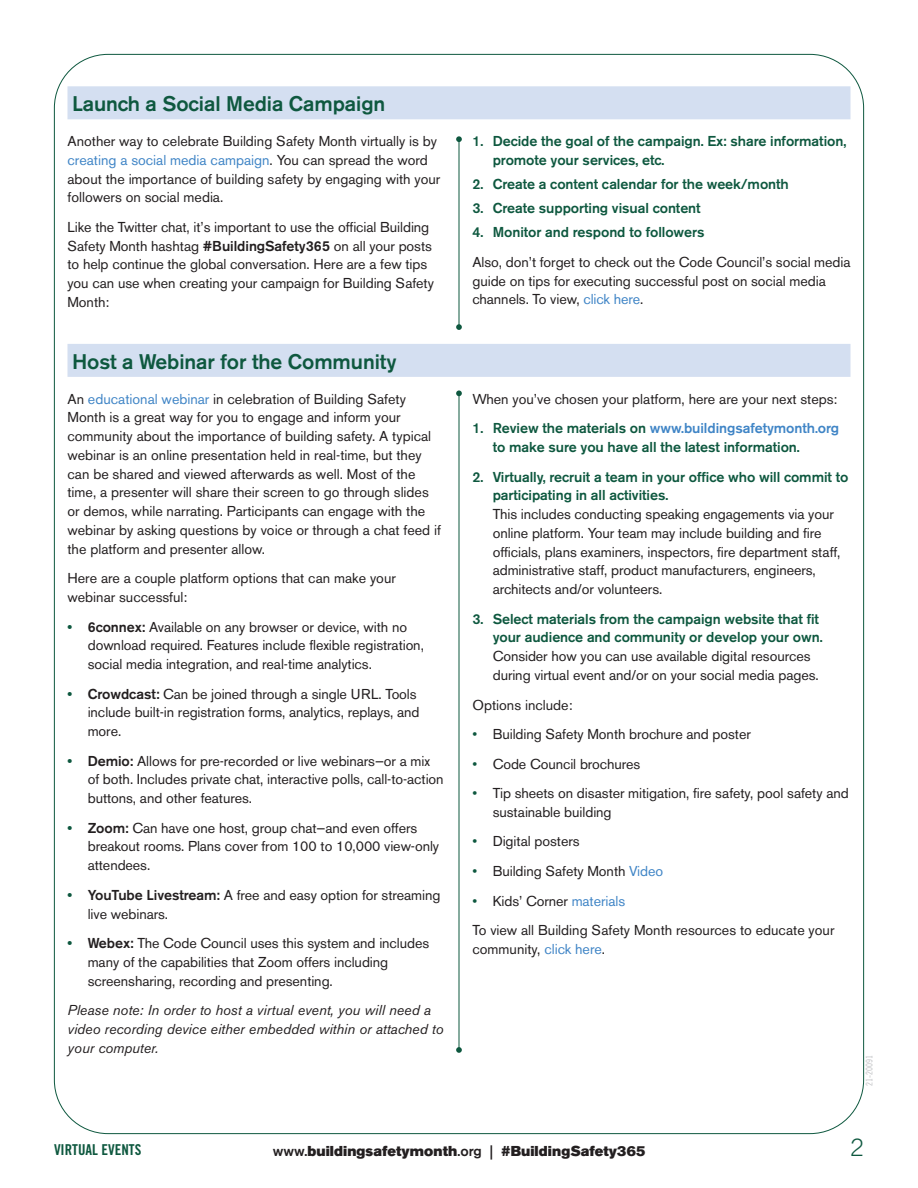
<style>
.page{position:relative;width:918px;height:1188px;background:#fff}
.page>*{position:absolute;margin:0;border:0;box-sizing:border-box;transform-origin:0 0}
.t1{font:300 24px "Trade Gothic LT Std";color:#0e583f}
.t2{font:500 21px "Akzidenz Grotesk BE";letter-spacing:-.005em;color:#0e583f}
.t3{font:15px "Trade Gothic LT Std Bd Cn 20";color:#0e583f}
.t4{font:14.25px/18.8px "Akzidenz Grotesk BE";letter-spacing:-.005em;color:#231f20}
.t5{font:500 14.25px/18.8px "Akzidenz Grotesk BE";letter-spacing:-.005em;color:#0e583f}
.t6{font:italic 14.25px/18.8px "Akzidenz Grotesk BE";color:#231f20}
.t7{font:14.25px "Akzidenz Grotesk BE Super";letter-spacing:.005em;color:#231f20}
.t8{font:9px "Trade Gothic LT Std Cn 18";color:#bcbdc0}
.s1{color:#4085c6}
.s2{font-weight:500}
.s3{font-weight:500;color:#0e583f}
.s4{color:#0e583f}
.s5{font-family:"Akzidenz Grotesk BE";font-weight:500}
</style>
<div class="page">
<div style="left:68px;top:86px;width:782px;height:33px;background:#d4dff1"></div>
<div style="left:68px;top:344px;width:782px;height:33px;background:#d4dff1"></div>
<hr style="left:459px;top:393px;width:1px;height:657px;background:#0e583f">
<svg style="left:456px;top:390px;width:6px;height:6px"></svg>
<svg style="left:456px;top:1047px;width:6px;height:6px"></svg>
<hr style="left:459px;top:139px;width:1px;height:188px;background:#0e583f">
<svg style="left:456px;top:136px;width:6px;height:6px"></svg>
<svg style="left:456px;top:324px;width:6px;height:6px"></svg>
<h2 class="t2" style="left:72px;top:91px;width:315px">Launch a Social Media Campaign</h2>
<p class="t4" style="left:68px;top:132px;width:374px">Another way to celebrate Building Safety Month virtually is by <span class="s1">creating a social media campaign</span>. You can spread the word about the importance of building safety by engaging with your followers on social media.</p>
<p class="t4" style="left:68px;top:218px;width:368px">Like the Twitter chat, it’s important to use the official Building Safety Month hashtag <span class="s2">#BuildingSafety365</span> on all your posts to help continue the global conversation. Here are a few tips you can use when creating your campaign for Building Safety Month:</p>
<h2 class="t2" style="left:72px;top:348px;width:326px">Host a Webinar for the Community</h2>
<p class="t4" style="left:68px;top:389px;width:375px">An <span class="s1">educational webinar</span> in celebration of Building Safety Month is a great way for you to engage and inform your community about the importance of building safety. A typical webinar is an online presentation held in real-time, but they can be shared and viewed afterwards as well. Most of the time, a presenter will share their screen to go through slides or demos, while narrating. Participants can engage with the webinar by asking questions by voice or through a chat feed if the platform and presenter allow.</p>
<p class="t4" style="left:68px;top:569px;width:330px">Here are a couple platform options that can make your webinar successful:</p>
<p class="t4" style="left:88px;top:617px;width:338px;text-indent:-20px"><span class="s3">•</span> <span class="s2">6connex:</span> Available on any browser or device, with no download required. Features include flexible registration, social media integration, and real-time analytics.</p>
<p class="t4" style="left:88px;top:684px;width:333px;text-indent:-20px"><span class="s3">•</span> <span class="s2">Crowdcast:</span> Can be joined through a single URL. Tools include built-in registration forms, analytics, replays, and more.</p>
<p class="t4" style="left:88px;top:751px;width:357px;text-indent:-20px"><span class="s3">•</span> <span class="s2">Demio:</span> Allows for pre-recorded or live webinars—or a mix of both. Includes private chat, interactive polls, call-to-action buttons, and other features.</p>
<p class="t4" style="left:88px;top:818px;width:353px;text-indent:-20px"><span class="s3">•</span> <span class="s2">Zoom:</span> Can have one host, group chat—and even offers breakout rooms. Plans cover from 100 to 10,000 view-only attendees.</p>
<p class="t4" style="left:88px;top:885px;width:354px;text-indent:-20px"><span class="s3">•</span> <span class="s2">YouTube Livestream:</span> A free and easy option for streaming live webinars.</p>
<p class="t4" style="left:88px;top:934px;width:343px;text-indent:-20px"><span class="s3">•</span> <span class="s2">Webex:</span> The Code Council uses this system and includes many of the capabilities that Zoom offers including screensharing, recording and presenting.</p>
<p class="t6" style="left:68px;top:1001px;width:377px">Please note: In order to host a virtual event, you will need a video recording device either embedded within or attached to your computer.</p>
<p class="t5" style="left:493px;top:132px;width:355px;text-indent:-20px">1. Decide the goal of the campaign. Ex: share information, promote your services, etc.</p>
<p class="t5" style="left:472px;top:175px;width:318px">2. Create a content calendar for the week/month</p>
<p class="t5" style="left:472px;top:199px;width:230px">3. Create supporting visual content</p>
<p class="t5" style="left:472px;top:223px;width:234px">4. Monitor and respond to followers</p>
<p class="t4" style="left:472px;top:253px;width:380px">Also, don’t forget to check out the Code Council’s social media guide on tips for executing successful post on social media channels. To view, <span class="s1">click here</span>.</p>
<p class="t4" style="left:472px;top:389px;width:366px">When you’ve chosen your platform, here are your next steps:</p>
<p class="t5" style="left:493px;top:419px;width:348px;text-indent:-20px">1. Review the materials on <span class="s1">www.buildingsafetymonth.org </span>to make sure you have all the latest information.</p>
<p class="t5" style="left:493px;top:467px;width:357px;text-indent:-20px">2. Virtually, recruit a team in your office who will commit to participating in all activities.</p>
<p class="t4" style="left:493px;top:505px;width:349px">This includes conducting speaking engagements via your online platform. Your team may include building and fire officials, plans examiners, inspectors, fire department staff, administrative staff, product manufacturers, engineers, architects and/or volunteers.</p>
<p class="t5" style="left:472px;top:609px;width:352px;text-align:right">3. Select materials from the campaign website that fit your audience and community or develop your own.</p>
<p class="t4" style="left:493px;top:647px;width:327px">Consider how you can use available digital resources during virtual event and/or on your social media pages.</p>
<p class="t4" style="left:472px;top:695px;width:102px">Options include:</p>
<p class="t4" style="left:472px;top:725px;width:280px"><span class="s4">•</span> Building Safety Month brochure and poster</p>
<p class="t4" style="left:472px;top:754px;width:169px"><span class="s4">•</span> Code Council brochures</p>
<p class="t4" style="left:493px;top:784px;width:358px;text-indent:-20px"><span class="s4">•</span> Tip sheets on disaster mitigation, fire safety, pool safety and sustainable building</p>
<p class="t4" style="left:472px;top:832px;width:109px"><span class="s4">•</span> Digital posters</p>
<p class="t4" style="left:472px;top:862px;width:192px"><span class="s4">•</span> Building Safety Month <span class="s1">Video</span></p>
<p class="t4" style="left:472px;top:886px;width:363px;line-height:29.5px"><span class="s4">•</span> Kids’ Corner <span class="s1">materials<br></span>To view all Building Safety Month resources to educate your</p>
<p class="t4" style="left:472px;top:940px;width:134px">community, <span class="s1">click here</span>.</p>
<p class="t8" style="left:864px;top:1086px;width:32px;rotate:-90deg">21-20091</p>
<p class="t3" style="left:54px;top:1141px;width:89px">VIRTUAL EVENTS</p>
<p class="t7" style="left:273px;top:1142px;width:374px"><span class="s5">www.</span>buildingsafetymonth<span class="s5">.org |</span> #BuildingSafety365</p>
<h1 class="t1" style="left:851px;top:1133px;width:15px">2</h1>
</div>
